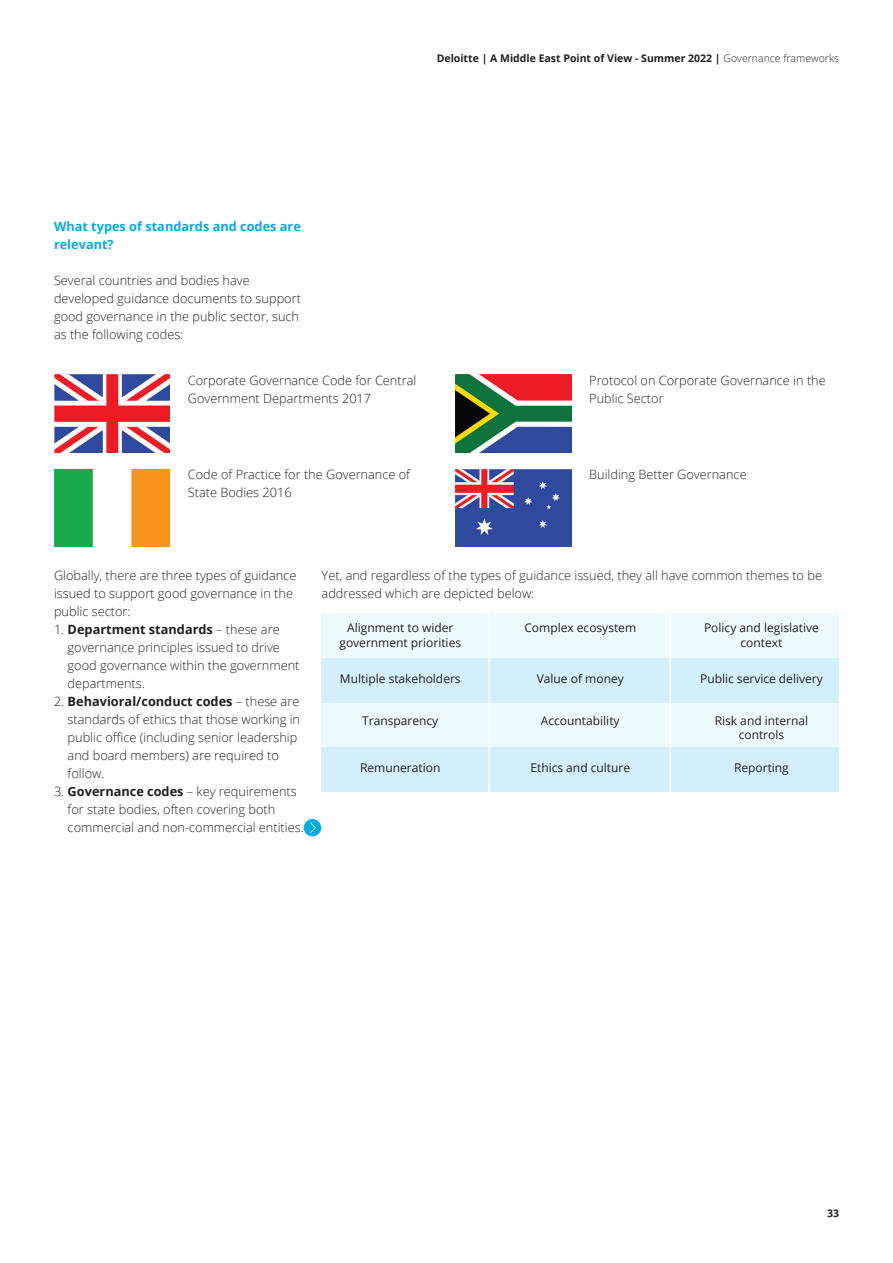
<style>
.page{position:relative;width:893px;height:1263px;background:#fff}
.page>*{position:absolute;margin:0;border:0;box-sizing:border-box;transform-origin:0 0}
.t1{font:300 12.75px/18px "Open Sans";color:#231f20}
.t2{font:700 12.75px/18px "Open Sans";color:#00abe7}
.t3{font:12px/14.4px "Open Sans";color:#231f20;text-align:center}
.t4{font:700 10.5px "Open Sans";color:#231f20}
.s1{font-weight:300}
.s2{font-weight:700}
</style>
<div class="page">
<svg style="left:304px;top:819px;width:17px;height:17px"></svg>
<div style="left:322px;top:613px;width:517px;height:179px;background:#eef9fd"></div>
<div style="left:322px;top:658px;width:517px;height:44px;background:#d3effb"></div>
<div style="left:322px;top:747px;width:517px;height:45px;background:#d3effb"></div>
<hr style="left:489px;top:613px;width:1px;height:179px;background:#fff">
<hr style="left:669px;top:613px;width:2px;height:179px;background:#fff">
<img style="left:54px;top:375px;width:116px;height:77px">
<img style="left:54px;top:469px;width:116px;height:77px">
<img style="left:455px;top:469px;width:116px;height:78px">
<img style="left:455px;top:375px;width:116px;height:77px">
<p class="t2" style="left:54px;top:217px;width:248px">What types of standards and codes are relevant?</p>
<p class="t1" style="left:54px;top:271px;width:248px">Several countries and bodies have developed guidance documents to support good governance in the public sector, such as the following codes:</p>
<p class="t4" style="left:437px;top:51px;width:404px">Deloitte | A Middle East Point of View - Summer 2022 | <span class="s1">Governance frameworks</span></p>
<p class="t1" style="left:188px;top:371px;width:230px">Corporate Governance Code for Central<br>Government Departments 2017</p>
<p class="t1" style="left:589px;top:371px;width:238px">Protocol on Corporate Governance in the<br>Public Sector</p>
<p class="t1" style="left:188px;top:465px;width:224px">Code of Practice for the Governance of<br>State Bodies 2016</p>
<p class="t1" style="left:589px;top:465px;width:159px">Building Better Governance</p>
<p class="t1" style="left:54px;top:566px;width:244px">Globally, there are three types of guidance issued to support good governance in the public sector:</p>
<p class="t1" style="left:68px;top:620px;width:233px;text-indent:-14px">1. <span class="s2">Department standards</span> – these are governance principles issued to drive good governance within the government departments.</p>
<p class="t1" style="left:68px;top:692px;width:234px;text-indent:-14px">2. <span class="s2">Behavioral/conduct codes</span> – these are standards of ethics that those working in public office (including senior leadership and board members) are required to follow.</p>
<p class="t1" style="left:68px;top:782px;width:238px;text-indent:-14px">3. <span class="s2">Governance codes</span> – key requirements for state bodies, often covering both commercial and non-commercial entities.</p>
<p class="t1" style="left:322px;top:566px;width:502px">Yet, and regardless of the types of guidance issued, they all have common themes to be addressed which are depicted below:</p>
<p class="t3" style="left:339px;top:620px;width:123px">Alignment to wider government priorities</p>
<p class="t3" style="left:524px;top:620px;width:113px">Complex ecosystem</p>
<p class="t3" style="left:704px;top:620px;width:116px">Policy and legislative context</p>
<p class="t3" style="left:340px;top:671px;width:122px">Multiple stakeholders</p>
<p class="t3" style="left:537px;top:671px;width:89px">Value of money</p>
<p class="t3" style="left:700px;top:671px;width:124px">Public service delivery</p>
<p class="t3" style="left:362px;top:713px;width:78px">Transparency</p>
<p class="t3" style="left:541px;top:713px;width:80px">Accountability</p>
<p class="t3" style="left:715px;top:713px;width:95px">Risk and internal controls</p>
<p class="t3" style="left:360px;top:760px;width:82px">Remuneration</p>
<p class="t3" style="left:530px;top:760px;width:101px">Ethics and culture</p>
<p class="t3" style="left:734px;top:760px;width:56px">Reporting</p>
<p class="t4" style="left:827px;top:1206px;width:13px">33</p>
</div>
